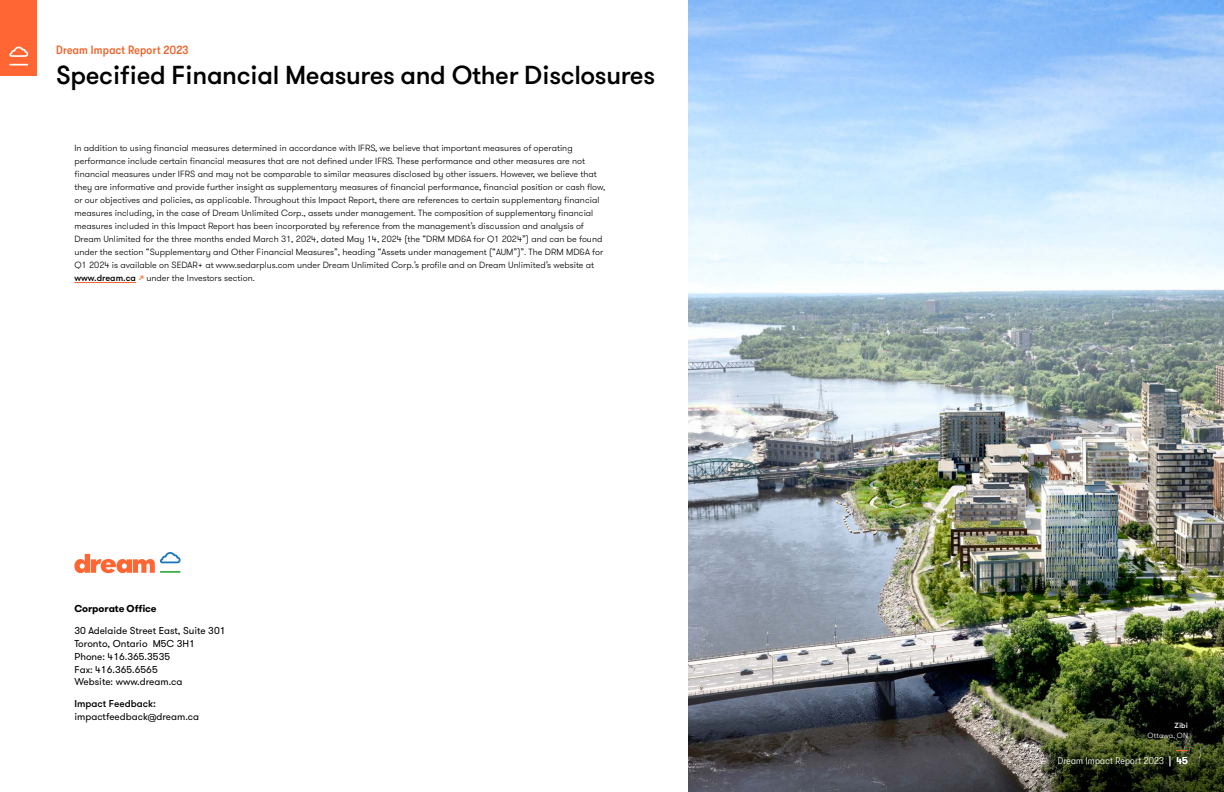
<style>
.page{position:relative;width:1224px;height:792px;background:#fff}
.page>*{position:absolute;margin:0;border:0;box-sizing:border-box;transform-origin:0 0}
.t1{font:500 26px "GT Walsheim";letter-spacing:-.015em;color:#000}
.t2{font:500 condensed 12px "GT Walsheim";letter-spacing:.025em;color:#f16026}
.t3{font:10px/12.8px "GT Walsheim";color:#000}
.t4{font:300 condensed 10px "GT Walsheim";letter-spacing:.025em;color:#fff}
.t5{font:700 10px "GT Walsheim";letter-spacing:-.005em;color:#000}
.t6{font:500 10px "GT Walsheim";color:#000}
.t7{font:300 9px/13px "GT Walsheim";color:#000}
.t8{font:300 7.5px "GT Walsheim";letter-spacing:.015em;color:#fff}
.t9{font:500 7.5px "GT Walsheim";color:#fff}
.s1{font-weight:500}
.s2{font-weight:700;color:#f57f49}
.s3{font-weight:500;font-stretch:normal}
</style>
<div class="page">
<hr style="left:74px;top:282px;width:62px;height:1px;background:#f16026">
<img style="left:689px;top:0;width:535px;height:792px">
<svg style="left:74px;top:552px;width:107px;height:21px"></svg>
<div style="left:0;top:0;width:36px;height:76px;background:#f63"></div>
<svg style="left:9px;top:64px;width:19px;height:2px"></svg>
<svg style="left:9px;top:47px;width:19px;height:10px"></svg>
<svg style="left:1176px;top:750px;width:12px;height:1px"></svg>
<h2 class="t2" style="left:56px;top:43px;width:134px">Dream Impact Report 2023</h2>
<h1 class="t1" style="left:56px;top:59px;width:601px">Specified Financial Measures and Other Disclosures</h1>
<p class="t7" style="left:74px;top:141px;width:532px">In addition to using financial measures determined in accordance with IFRS, we believe that important measures of operating performance include certain financial measures that are not defined under IFRS. These performance and other measures are not financial measures under IFRS and may not be comparable to similar measures disclosed by other issuers. However, we believe that they are informative and provide further insight as supplementary measures of financial performance, financial position or cash flow, or our objectives and policies, as applicable. Throughout this Impact Report, there are references to certain supplementary financial measures including, in the case of Dream Unlimited Corp., assets under management. The composition of supplementary financial measures included in this Impact Report has been incorporated by reference from the management’s discussion and analysis of Dream Unlimited for the three months ended March 31, 2024, dated May 14, 2024 (the “DRM MD&amp;A for Q1 2024”) and can be found under the section “Supplementary and Other Financial Measures”, heading “Assets under management (“AUM”)”. The DRM MD&amp;A for Q1 2024 is available on SEDAR+ at www.sedarplus.com under Dream Unlimited Corp.’s profile and on Dream Unlimited’s website at <span class="s1">www.dream.ca</span> <span class="s2">↗</span> under the Investors section.</p>
<p class="t5" style="left:74px;top:602px;width:84px">Corporate Office</p>
<p class="t3" style="left:74px;top:625px;width:153px">30 Adelaide Street East, Suite 301<br>Toronto, Ontario M5C 3H1<br>Phone: 416.365.3535<br>Fax: 416.365.6565<br>Website: www.dream.ca</p>
<p class="t6" style="left:74px;top:697px;width:83px">Impact Feedback:</p>
<p class="t3" style="left:74px;top:710px;width:126px">impactfeedback@dream.ca</p>
<p class="t9" style="left:1175px;top:721px;width:15px">Zibi</p>
<p class="t8" style="left:1148px;top:731px;width:42px">Ottawa, ON</p>
<p class="t4" style="left:1058px;top:755px;width:132px">Dream Impact Report 2023 <span class="s3">| 45</span></p>
</div>
